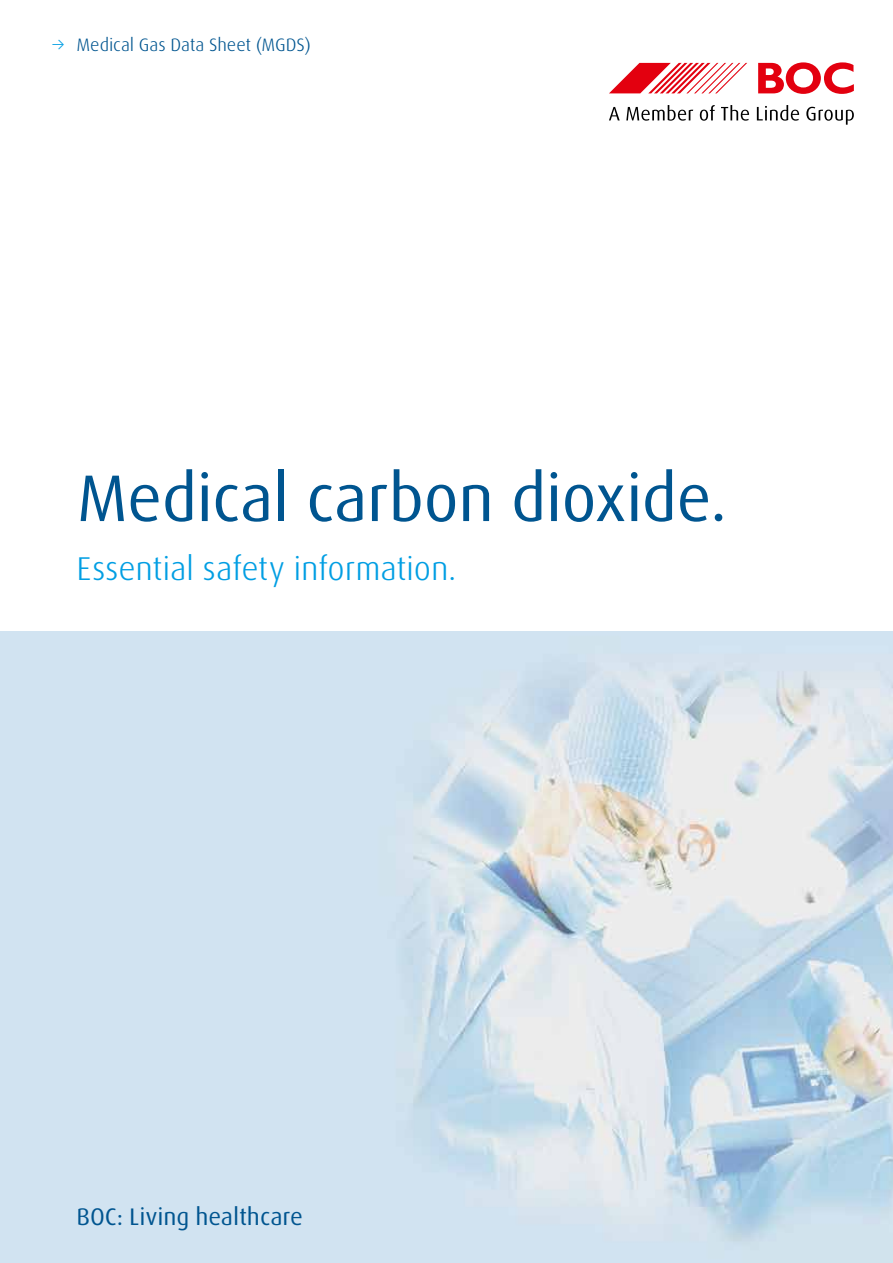
<style>
.page{position:relative;width:893px;height:1263px;background:#fff}
.page>*{position:absolute;margin:0;border:0;box-sizing:border-box;transform-origin:0 0}
.t1{font:66px "Linde Dax Global";letter-spacing:-.015em;color:#005590}
.t2{font:300 33px "Linde Dax Global";letter-spacing:-.01em;color:#009ee3}
.t3{font:24px "Linde Dax Global";letter-spacing:-.005em;color:#005590}
.t4{font:300 18px "Linde Dax Global";letter-spacing:-.005em;color:#005590}
.s1{color:#009ee3}
</style>
<div class="page">
<img style="left:0;top:631px;width:893px;height:632px">
<svg style="left:609px;top:63px;width:138px;height:30px"></svg>
<svg style="left:609px;top:107px;width:11px;height:13px"></svg>
<svg style="left:626px;top:105px;width:67px;height:16px"></svg>
<svg style="left:700px;top:105px;width:15px;height:16px"></svg>
<svg style="left:721px;top:105px;width:28px;height:16px"></svg>
<svg style="left:757px;top:105px;width:42px;height:16px"></svg>
<svg style="left:806px;top:107px;width:48px;height:18px"></svg>
<svg style="left:758px;top:62px;width:96px;height:32px"></svg>
<p class="t4" style="left:51px;top:34px;width:262px"><span class="s1">→</span> Medical Gas Data Sheet (MGDS)</p>
<h1 class="t1" style="left:77px;top:460px;width:652px">Medical carbon dioxide.</h1>
<p class="t2" style="left:77px;top:550px;width:382px">Essential safety information.</p>
<p class="t3" style="left:77px;top:1202px;width:228px">BOC: Living healthcare</p>
</div>
